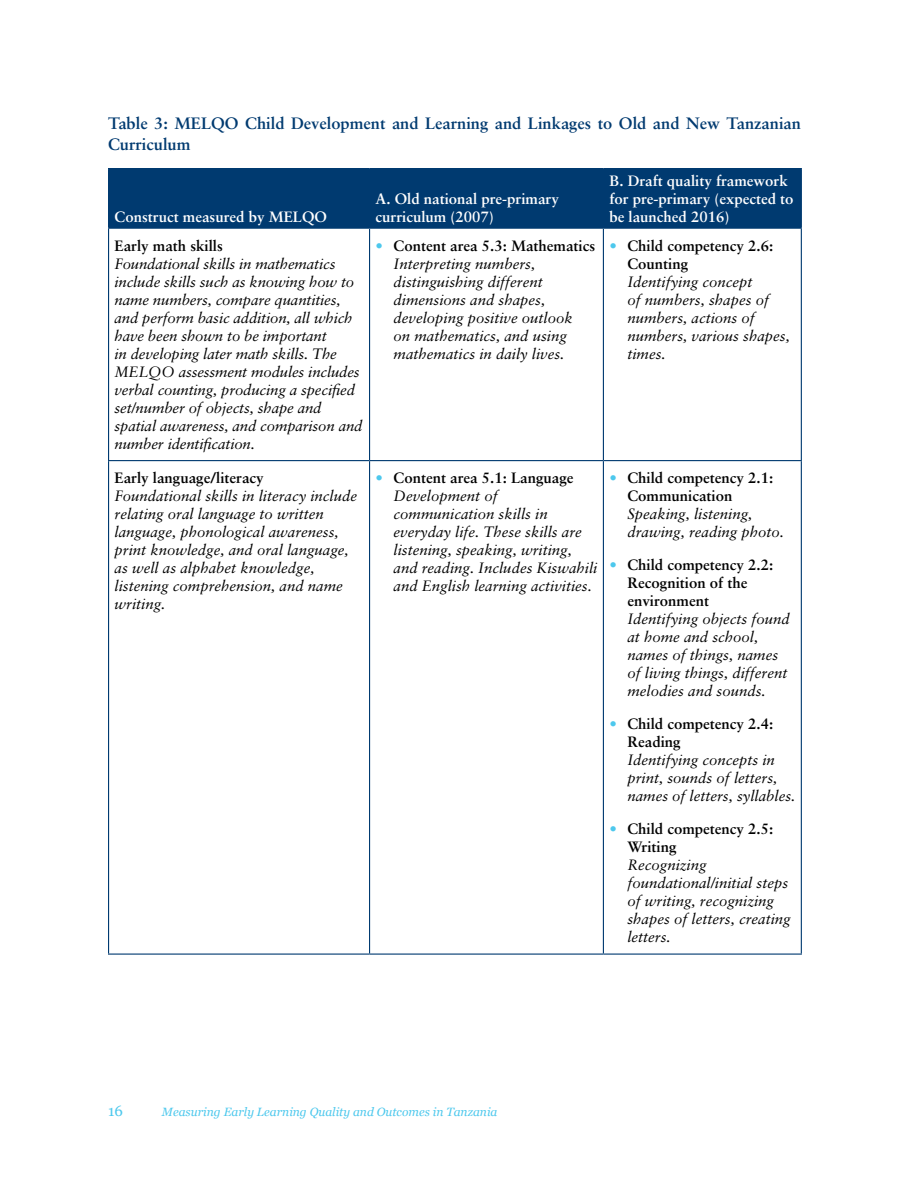
<style>
.page{position:relative;width:918px;height:1188px;background:#fff}
.page>*{position:absolute;margin:0;border:0;box-sizing:border-box;transform-origin:0 0}
.t1{font:700 16.5px/21px "Sabon";color:#003a70}
.t2{font:italic 15px/18px "Sabon";color:#000}
.t3{font:700 15px/18px "Sabon";color:#000}
.t4{font:700 15px/18px "Sabon";color:#fff}
.t5{font:15px "Georgia";color:#4dc8ed}
.t6{font:italic 12px "Georgia";color:#4dc8ed}
.s1{font-style:normal;color:#4dc8ed}
.s2{font-weight:700;font-style:normal}
.s3{font-weight:400;color:#4dc8ed}
</style>
<div class="page">
<div style="left:109px;top:169px;width:692px;height:59px;background:#003a70"></div>
<hr style="left:108px;top:168px;width:262px;height:1px;background:#003a70">
<hr style="left:108px;top:169px;width:1px;height:59px;background:#003a70">
<hr style="left:370px;top:168px;width:233px;height:1px;background:#003a70">
<hr style="left:369px;top:169px;width:1px;height:59px;background:#003a70">
<hr style="left:603px;top:168px;width:199px;height:1px;background:#003a70">
<hr style="left:603px;top:169px;width:1px;height:59px;background:#003a70">
<hr style="left:801px;top:169px;width:1px;height:59px;background:#003a70">
<hr style="left:108px;top:228px;width:262px;height:1px;background:#003a70">
<hr style="left:370px;top:228px;width:233px;height:1px;background:#003a70">
<hr style="left:603px;top:228px;width:199px;height:1px;background:#003a70">
<hr style="left:108px;top:229px;width:1px;height:231px;background:#003a70">
<hr style="left:369px;top:229px;width:1px;height:231px;background:#003a70">
<hr style="left:603px;top:229px;width:1px;height:231px;background:#003a70">
<hr style="left:801px;top:229px;width:1px;height:231px;background:#003a70">
<hr style="left:108px;top:460px;width:262px;height:1px;background:#003a70">
<hr style="left:108px;top:461px;width:1px;height:493px;background:#003a70">
<hr style="left:370px;top:460px;width:233px;height:1px;background:#003a70">
<hr style="left:369px;top:461px;width:1px;height:493px;background:#003a70">
<hr style="left:603px;top:460px;width:199px;height:1px;background:#003a70">
<hr style="left:603px;top:461px;width:1px;height:493px;background:#003a70">
<hr style="left:801px;top:461px;width:1px;height:493px;background:#003a70">
<hr style="left:108px;top:954px;width:262px;height:1px;background:#003a70">
<hr style="left:370px;top:954px;width:233px;height:1px;background:#003a70">
<hr style="left:603px;top:954px;width:199px;height:1px;background:#003a70">
<p class="t1" style="left:108px;top:112px;width:695px">Table 3: MELQO Child Development and Learning and Linkages to Old and New Tanzanian<br>Curriculum</p>
<p class="t4" style="left:115px;top:208px;width:214px">Construct measured by MELQO</p>
<p class="t3" style="left:115px;top:236px;width:110px">Early math skills</p>
<p class="t2" style="left:115px;top:254px;width:250px">Foundational skills in mathematics include skills such as knowing how to name numbers, compare quantities, and perform basic addition, all which have been shown to be important<br>in developing later math skills. The MELQO assessment modules includes verbal counting, producing a specified set/number of objects, shape and spatial awareness, and comparison and number identification.</p>
<p class="t3" style="left:115px;top:469px;width:151px">Early language/literacy</p>
<p class="t2" style="left:115px;top:487px;width:244px">Foundational skills in literacy include relating oral language to written language, phonological awareness, print knowledge, and oral language, as well as alphabet knowledge, listening comprehension, and name writing.</p>
<p class="t4" style="left:376px;top:190px;width:185px">A. Old national pre-primary curriculum (2007)</p>
<p class="t4" style="left:609px;top:172px;width:186px">B. Draft quality framework for pre-primary (expected to be launched 2016)</p>
<p class="t2" style="left:394px;top:236px;width:203px;text-indent:-18px"><span class="s1">•</span> <span class="s2">Content area 5.3: Mathematics<br></span>Interpreting numbers, distinguishing different dimensions and shapes, developing positive outlook<br>on mathematics, and using mathematics in daily lives.</p>
<p class="t3" style="left:627px;top:236px;width:147px;text-indent:-18px"><span class="s3">•</span> Child competency 2.6:<br>Counting</p>
<p class="t2" style="left:627px;top:272px;width:164px">Identifying concept<br>of numbers, shapes of numbers, actions of numbers, various shapes, times.</p>
<p class="t2" style="left:394px;top:469px;width:205px;text-indent:-18px"><span class="s1">•</span> <span class="s2">Content area 5.1: Language<br></span>Development of communication skills in everyday life. These skills are listening, speaking, writing, and reading. Includes Kiswahili and English learning activities.</p>
<p class="t3" style="left:627px;top:469px;width:147px;text-indent:-18px"><span class="s3">•</span> Child competency 2.1:<br>Communication</p>
<p class="t2" style="left:627px;top:505px;width:158px">Speaking, listening, drawing, reading photo.</p>
<p class="t3" style="left:627px;top:556px;width:147px;text-indent:-18px"><span class="s3">•</span> Child competency 2.2:<br>Recognition of the environment</p>
<p class="t2" style="left:627px;top:610px;width:164px">Identifying objects found at home and school, names of things, names of living things, different melodies and sounds.</p>
<p class="t3" style="left:627px;top:715px;width:147px;text-indent:-18px"><span class="s3">•</span> Child competency 2.4:<br>Reading</p>
<p class="t2" style="left:627px;top:751px;width:169px">Identifying concepts in print, sounds of letters, names of letters, syllables.</p>
<p class="t3" style="left:627px;top:820px;width:147px;text-indent:-18px"><span class="s3">•</span> Child competency 2.5:<br>Writing</p>
<p class="t2" style="left:627px;top:856px;width:165px">Recognizing foundational/initial steps of writing, recognizing shapes of letters, creating letters.</p>
<p class="t5" style="left:108px;top:1102px;width:16px">16</p>
<p class="t6" style="left:162px;top:1105px;width:337px">Measuring Early Learning Quality and Outcomes in Tanzania</p>
</div>
